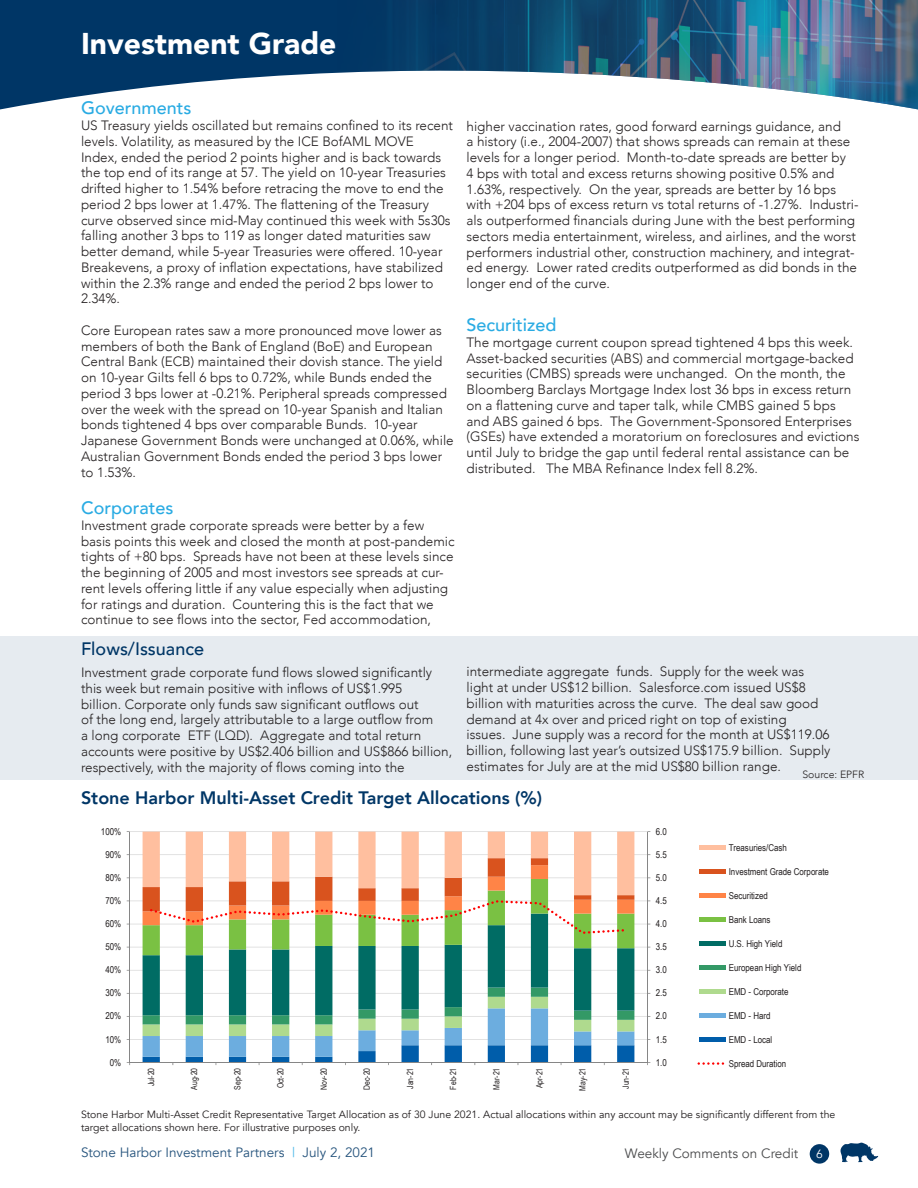
<style>
.page{position:relative;width:918px;height:1188px;background:#fff}
.page>*{position:absolute;margin:0;border:0;box-sizing:border-box;transform-origin:0 0}
.t1{font:900 30px "Avenir";color:#fff}
.t2{font:800 18px "Avenir";color:#003666}
.t3{font:500 18px "Avenir";color:#29abe3}
.t4{font:500 18px "Avenir";color:#003666}
.t5{font:300 13.5px/15.8px "Avenir";color:#231f20}
.t6{font:13.5px "Avenir";color:#26547d}
.t7{font:13.5px "Avenir";color:#4b4c4d}
.t8{font:12px "Avenir";color:#fff}
.t9{font:10.5px/12.6px "Avenir";color:#231f20}
.t10{font:300 10.5px "Avenir";color:#231f20}
.t11{font:9.45px "Arial Narrow";color:#231f20}
.t12{font:8.55px "Arial Narrow";letter-spacing:.005em;color:#231f20}
.s1{color:#49b7e7}
</style>
<div class="page">
<div style="left:810px;top:1144px;width:19px;height:20px;background:#003666;border-radius:50%"></div>
<svg style="left:840px;top:1143px;width:38px;height:19px"></svg>
<svg style="left:0;top:0;width:93px;height:109px;background:#114370"></svg>
<img style="left:93px;top:0;width:825px;height:109px">
<hr style="left:130px;top:1039px;width:517px;height:1px;background:#d9d9d9">
<hr style="left:130px;top:1016px;width:517px;height:1px;background:#d9d9d9">
<hr style="left:130px;top:993px;width:517px;height:1px;background:#d9d9d9">
<hr style="left:130px;top:970px;width:517px;height:1px;background:#d9d9d9">
<hr style="left:130px;top:947px;width:517px;height:1px;background:#d9d9d9">
<hr style="left:130px;top:924px;width:517px;height:1px;background:#d9d9d9">
<hr style="left:130px;top:901px;width:517px;height:1px;background:#d9d9d9">
<hr style="left:130px;top:877px;width:517px;height:1px;background:#d9d9d9">
<hr style="left:130px;top:854px;width:517px;height:1px;background:#d9d9d9">
<hr style="left:130px;top:831px;width:517px;height:1px;background:#d9d9d9">
<svg style="left:143px;top:955px;width:491px;height:33px"></svg>
<hr style="left:647px;top:832px;width:1px;height:231px;background:#868686">
<hr style="left:129px;top:832px;width:1px;height:231px;background:#868686">
<hr style="left:130px;top:1062px;width:517px;height:1px;background:#868686">
<svg style="left:143px;top:988px;width:491px;height:77px"></svg>
<svg style="left:143px;top:832px;width:491px;height:123px"></svg>
<div style="left:699px;top:845px;width:27px;height:5px;background:#ffbf9f"></div>
<div style="left:699px;top:869px;width:27px;height:5px;background:#d9531e"></div>
<div style="left:699px;top:893px;width:27px;height:5px;background:#ff8447"></div>
<div style="left:699px;top:917px;width:27px;height:5px;background:#7ac143"></div>
<div style="left:699px;top:941px;width:27px;height:5px;background:#006c64"></div>
<div style="left:699px;top:965px;width:27px;height:5px;background:#396"></div>
<div style="left:699px;top:989px;width:27px;height:5px;background:#afda8e"></div>
<div style="left:699px;top:1013px;width:27px;height:5px;background:#6caddf"></div>
<div style="left:699px;top:1037px;width:27px;height:5px;background:#005daa"></div>
<svg style="left:698px;top:1062px;width:26px;height:3px"></svg>
<div style="left:0;top:637px;width:918px;height:143px;background:#e6ebf0"></div>
<p class="t1" style="left:81px;top:18px;width:257px">Investment Grade</p>
<p class="t3" style="left:81px;top:93px;width:112px">Governments</p>
<p class="t5" style="left:81px;top:118px;width:374px">US Treasury yields oscillated but remains confined to its recent levels. Volatility, as measured by the ICE BofAML MOVE Index, ended the period 2 points higher and is back towards the top end of its range at 57. The yield on 10-year Treasuries drifted higher to 1.54% before retracing the move to end the period 2 bps lower at 1.47%. The flattening of the Treasury curve observed since mid-May continued this week with 5s30s falling another 3 bps to 119 as longer dated maturities saw better demand, while 5-year Treasuries were offered. 10-year Breakevens, a proxy of inflation expectations, have stabilized within the 2.3% range and ended the period 2 bps lower to 2.34%.</p>
<p class="t5" style="left:81px;top:322px;width:374px">Core European rates saw a more pronounced move lower as members of both the Bank of England (BoE) and European Central Bank (ECB) maintained their dovish stance. The yield on 10-year Gilts fell 6 bps to 0.72%, while Bunds ended the period 3 bps lower at -0.21%. Peripheral spreads compressed over the week with the spread on 10-year Spanish and Italian bonds tightened 4 bps over comparable Bunds. 10-year Japanese Government Bonds were unchanged at 0.06%, while Australian Government Bonds ended the period 3 bps lower to 1.53%.</p>
<p class="t3" style="left:81px;top:492px;width:94px">Corporates</p>
<p class="t5" style="left:81px;top:517px;width:375px">Investment grade corporate spreads were better by a few basis points this week and closed the month at post-pandemic tights of +80 bps. Spreads have not been at these levels since the beginning of 2005 and most investors see spreads at cur&shy;rent levels offering little if any value especially when adjusting for ratings and duration. Countering this is the fact that we continue to see flows into the sector, Fed accommodation,</p>
<p class="t4" style="left:81px;top:633px;width:125px">Flows/Issuance</p>
<p class="t5" style="left:81px;top:665px;width:373px">Investment grade corporate fund flows slowed significantly this week but remain positive with inflows of US$1.995<br>billion. Corporate only funds saw significant outflows out<br>of the long end, largely attributable to a large outflow from<br>a long corporate ETF (LQD). Aggregate and total return accounts were positive by US$2.406 billion and US$866 billion, respectively, with the majority of flows coming into the</p>
<p class="t5" style="left:467px;top:118px;width:394px">higher vaccination rates, good forward earnings guidance, and<br>a history (i.e., 2004-2007) that shows spreads can remain at these levels for a longer period. Month-to-date spreads are better by<br>4 bps with total and excess returns showing positive 0.5% and 1.63%, respectively. On the year, spreads are better by 16 bps with +204 bps of excess return vs total returns of -1.27%. Industri&shy;als outperformed financials during June with the best performing sectors media entertainment, wireless, and airlines, and the worst performers industrial other, construction machinery, and integrat&shy;ed energy. Lower rated credits outperformed as did bonds in the longer end of the curve.</p>
<p class="t3" style="left:467px;top:309px;width:91px">Securitized</p>
<p class="t5" style="left:467px;top:334px;width:395px">The mortgage current coupon spread tightened 4 bps this week.<br>Asset-backed securities (ABS) and commercial mortgage-backed securities (CMBS) spreads were unchanged. On the month, the Bloomberg Barclays Mortgage Index lost 36 bps in excess return on a flattening curve and taper talk, while CMBS gained 5 bps and ABS gained 6 bps. The Government-Sponsored Enterprises (GSEs) have extended a moratorium on foreclosures and evictions until July to bridge the gap until federal rental assistance can be distributed. The MBA Refinance Index fell 8.2%.</p>
<p class="t5" style="left:467px;top:664px;width:366px">intermediate aggregate funds. Supply for the week was light at under US$12 billion. Salesforce.com issued US$8 billion with maturities across the curve. The deal saw good demand at 4x over and priced right on top of existing<br>issues. June supply was a record for the month at US$119.06 billion, following last year’s outsized US$175.9 billion. Supply estimates for July are at the mid US$80 billion range.</p>
<p class="t10" style="left:802px;top:768px;width:63px">Source: EPFR</p>
<p class="t2" style="left:81px;top:784px;width:463px">Stone Harbor Multi-Asset Credit Target Allocations (%)</p>
<p class="t11" style="left:101px;top:824px;width:22px">100%</p>
<p class="t11" style="left:656px;top:824px;width:13px">6.0</p>
<p class="t11" style="left:105px;top:848px;width:17px">90%</p>
<p class="t11" style="left:656px;top:848px;width:13px">5.5</p>
<p class="t11" style="left:105px;top:871px;width:17px">80%</p>
<p class="t11" style="left:656px;top:871px;width:13px">5.0</p>
<p class="t11" style="left:105px;top:894px;width:17px">70%</p>
<p class="t11" style="left:656px;top:894px;width:13px">4.5</p>
<p class="t11" style="left:105px;top:917px;width:17px">60%</p>
<p class="t11" style="left:656px;top:917px;width:13px">4.0</p>
<p class="t11" style="left:105px;top:940px;width:17px">50%</p>
<p class="t11" style="left:656px;top:940px;width:13px">3.5</p>
<p class="t11" style="left:105px;top:963px;width:17px">40%</p>
<p class="t11" style="left:656px;top:963px;width:13px">3.0</p>
<p class="t11" style="left:105px;top:986px;width:17px">30%</p>
<p class="t11" style="left:656px;top:986px;width:13px">2.5</p>
<p class="t11" style="left:105px;top:1009px;width:17px">20%</p>
<p class="t11" style="left:656px;top:1009px;width:13px">2.0</p>
<p class="t11" style="left:105px;top:1032px;width:17px">10%</p>
<p class="t11" style="left:656px;top:1032px;width:13px">1.5</p>
<p class="t11" style="left:110px;top:1055px;width:13px">0%</p>
<p class="t11" style="left:656px;top:1055px;width:13px">1.0</p>
<p class="t12" style="left:145px;top:1086px;width:20px;rotate:-90deg">Jul-20</p>
<p class="t12" style="left:188px;top:1090px;width:24px;rotate:-90deg">Aug-20</p>
<p class="t12" style="left:231px;top:1090px;width:24px;rotate:-90deg">Sep-20</p>
<p class="t12" style="left:274px;top:1088px;width:22px;rotate:-90deg">Oct-20</p>
<p class="t12" style="left:317px;top:1090px;width:24px;rotate:-90deg">Nov-20</p>
<p class="t12" style="left:361px;top:1090px;width:24px;rotate:-90deg">Dec-20</p>
<p class="t12" style="left:404px;top:1089px;width:23px;rotate:-90deg">Jan-21</p>
<p class="t12" style="left:447px;top:1090px;width:23px;rotate:-90deg">Feb-21</p>
<p class="t12" style="left:490px;top:1090px;width:23px;rotate:-90deg">Mar-21</p>
<p class="t12" style="left:533px;top:1088px;width:22px;rotate:-90deg">Apr-21</p>
<p class="t12" style="left:576px;top:1091px;width:25px;rotate:-90deg">May-21</p>
<p class="t12" style="left:619px;top:1089px;width:23px;rotate:-90deg">Jun-21</p>
<p class="t11" style="left:729px;top:841px;width:60px">Treasuries/Cash</p>
<p class="t11" style="left:729px;top:865px;width:102px">Investment Grade Corporate</p>
<p class="t11" style="left:729px;top:889px;width:41px">Securitized</p>
<p class="t11" style="left:729px;top:913px;width:43px">Bank Loans</p>
<p class="t11" style="left:729px;top:936px;width:55px">U.S. High Yield</p>
<p class="t11" style="left:729px;top:960px;width:74px">European High Yield</p>
<p class="t11" style="left:729px;top:984px;width:61px">EMD - Corporate</p>
<p class="t11" style="left:729px;top:1008px;width:43px">EMD - Hard</p>
<p class="t11" style="left:729px;top:1032px;width:45px">EMD - Local</p>
<p class="t11" style="left:729px;top:1056px;width:59px">Spread Duration</p>
<p class="t9" style="left:81px;top:1108px;width:756px">Stone Harbor Multi-Asset Credit Representative Target Allocation as of 30 June 2021. Actual allocations within any account may be significantly different from the target allocations shown here. For illustrative purposes only.</p>
<p class="t6" style="left:81px;top:1144px;width:296px">Stone Harbor Investment Partners <span class="s1">|</span> July 2, 2021</p>
<p class="t7" style="left:625px;top:1145px;width:175px">Weekly Comments on Credit</p>
<p class="t8" style="left:816px;top:1146px;width:8px">6</p>
</div>
